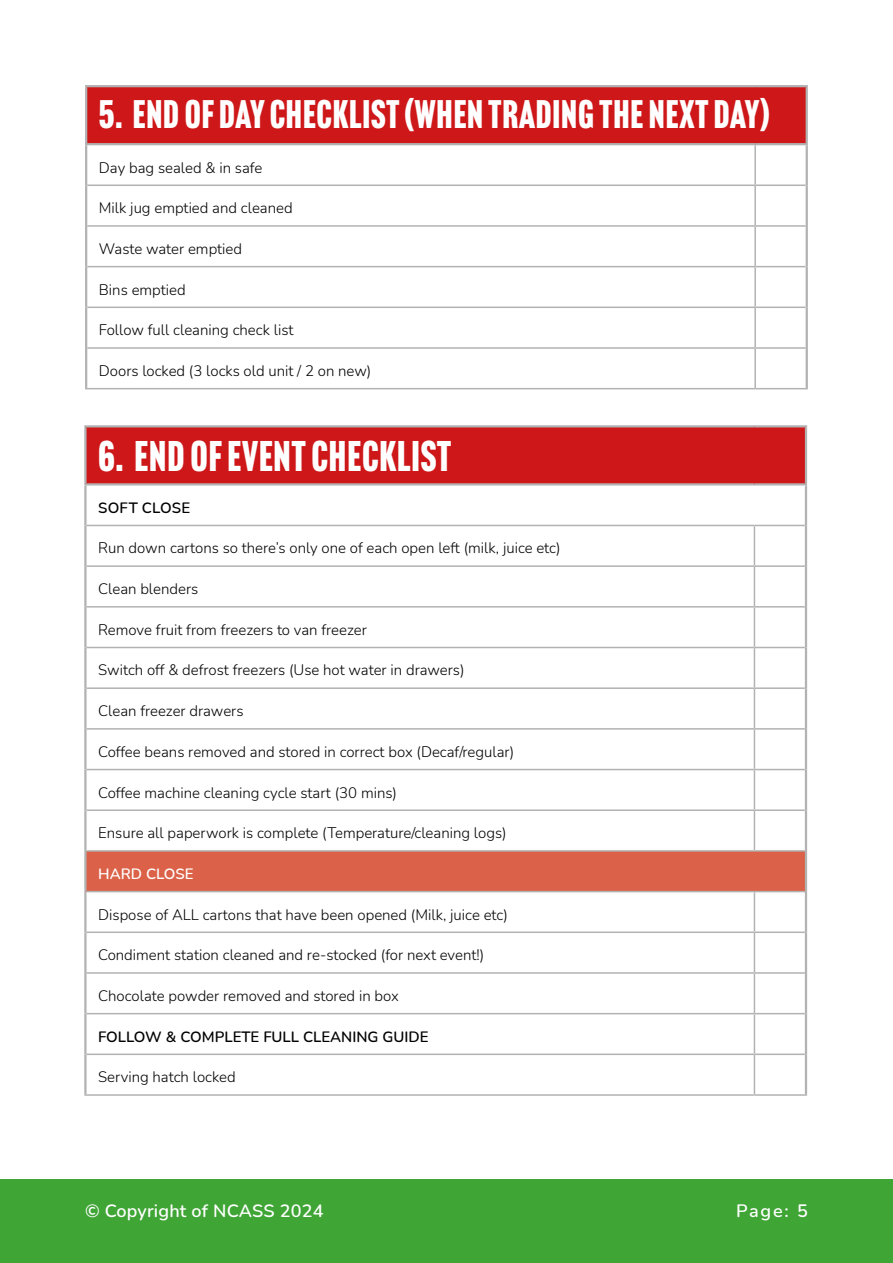
<style>
.page{position:relative;width:893px;height:1263px;background:#fff}
.page>*{position:absolute;margin:0;border:0;box-sizing:border-box;transform-origin:0 0}
.t1{font:42px "Headline Gothic ATF";letter-spacing:.02em;color:#fff}
.t2{font:39px "Headline Gothic ATF";letter-spacing:.02em;color:#fff}
.t3{font:600 18px "Nunito";letter-spacing:.01em;color:#fff}
.t4{font:300 15px "Nunito";color:#000}
.t5{font:600 15px "Nunito";color:#000}
.t6{font:600 15px "Nunito";color:#fff}
</style>
<div class="page">
<div style="left:0;top:1179px;width:893px;height:84px;background:#3fa535"></div>
<div style="left:86px;top:86px;width:721px;height:58px;background:#cd1719"></div>
<hr style="left:85px;top:85px;width:670px;height:2px;background:#b3b2b2">
<hr style="left:85px;top:87px;width:2px;height:56px;background:#b3b2b2">
<hr style="left:755px;top:85px;width:53px;height:2px;background:#b3b2b2">
<hr style="left:806px;top:87px;width:2px;height:56px;background:#b3b2b2">
<hr style="left:85px;top:143px;width:670px;height:2px;background:#b3b2b2">
<hr style="left:755px;top:143px;width:53px;height:2px;background:#b3b2b2">
<hr style="left:85px;top:145px;width:2px;height:40px;background:#b3b2b2">
<hr style="left:806px;top:145px;width:2px;height:40px;background:#b3b2b2">
<hr style="left:85px;top:185px;width:2px;height:41px;background:#b3b2b2">
<hr style="left:806px;top:185px;width:2px;height:41px;background:#b3b2b2">
<hr style="left:85px;top:226px;width:2px;height:41px;background:#b3b2b2">
<hr style="left:806px;top:226px;width:2px;height:41px;background:#b3b2b2">
<hr style="left:85px;top:267px;width:2px;height:40px;background:#b3b2b2">
<hr style="left:806px;top:267px;width:2px;height:40px;background:#b3b2b2">
<hr style="left:85px;top:307px;width:2px;height:41px;background:#b3b2b2">
<hr style="left:806px;top:307px;width:2px;height:41px;background:#b3b2b2">
<hr style="left:85px;top:348px;width:2px;height:40px;background:#b3b2b2">
<hr style="left:806px;top:348px;width:2px;height:40px;background:#b3b2b2">
<hr style="left:754px;top:145px;width:2px;height:39px;background:#b3b2b2">
<hr style="left:87px;top:184px;width:668px;height:2px;background:#b3b2b2">
<hr style="left:755px;top:184px;width:51px;height:2px;background:#b3b2b2">
<hr style="left:754px;top:186px;width:2px;height:39px;background:#b3b2b2">
<hr style="left:87px;top:225px;width:668px;height:2px;background:#b3b2b2">
<hr style="left:755px;top:225px;width:51px;height:2px;background:#b3b2b2">
<hr style="left:754px;top:227px;width:2px;height:39px;background:#b3b2b2">
<hr style="left:87px;top:266px;width:668px;height:1px;background:#b3b2b2">
<hr style="left:755px;top:266px;width:51px;height:1px;background:#b3b2b2">
<hr style="left:754px;top:267px;width:2px;height:40px;background:#b3b2b2">
<hr style="left:87px;top:307px;width:668px;height:1px;background:#b3b2b2">
<hr style="left:755px;top:307px;width:51px;height:1px;background:#b3b2b2">
<hr style="left:754px;top:308px;width:2px;height:39px;background:#b3b2b2">
<hr style="left:87px;top:347px;width:668px;height:2px;background:#b3b2b2">
<hr style="left:755px;top:347px;width:51px;height:2px;background:#b3b2b2">
<hr style="left:754px;top:349px;width:2px;height:39px;background:#b3b2b2">
<hr style="left:85px;top:388px;width:670px;height:1px;background:#b3b2b2">
<hr style="left:755px;top:388px;width:53px;height:1px;background:#b3b2b2">
<div style="left:85px;top:426px;width:721px;height:58px;background:#cd1719"></div>
<div style="left:85px;top:851px;width:721px;height:40px;background:#db6248"></div>
<hr style="left:84px;top:425px;width:670px;height:2px;background:#b3b2b2">
<hr style="left:84px;top:427px;width:3px;height:56px;background:#b3b2b2">
<hr style="left:754px;top:425px;width:53px;height:2px;background:#b3b2b2">
<hr style="left:805px;top:427px;width:2px;height:56px;background:#b3b2b2">
<hr style="left:84px;top:483px;width:670px;height:2px;background:#b3b2b2">
<hr style="left:754px;top:483px;width:53px;height:2px;background:#b3b2b2">
<hr style="left:84px;top:485px;width:3px;height:40px;background:#b3b2b2">
<hr style="left:805px;top:485px;width:2px;height:40px;background:#b3b2b2">
<hr style="left:84px;top:525px;width:3px;height:41px;background:#b3b2b2">
<hr style="left:805px;top:525px;width:2px;height:41px;background:#b3b2b2">
<hr style="left:84px;top:566px;width:3px;height:41px;background:#b3b2b2">
<hr style="left:805px;top:566px;width:2px;height:41px;background:#b3b2b2">
<hr style="left:84px;top:607px;width:3px;height:40px;background:#b3b2b2">
<hr style="left:805px;top:607px;width:2px;height:40px;background:#b3b2b2">
<hr style="left:84px;top:647px;width:3px;height:41px;background:#b3b2b2">
<hr style="left:805px;top:647px;width:2px;height:41px;background:#b3b2b2">
<hr style="left:84px;top:688px;width:3px;height:41px;background:#b3b2b2">
<hr style="left:805px;top:688px;width:2px;height:41px;background:#b3b2b2">
<hr style="left:84px;top:729px;width:3px;height:40px;background:#b3b2b2">
<hr style="left:805px;top:729px;width:2px;height:40px;background:#b3b2b2">
<hr style="left:84px;top:769px;width:3px;height:41px;background:#b3b2b2">
<hr style="left:805px;top:769px;width:2px;height:41px;background:#b3b2b2">
<hr style="left:84px;top:810px;width:3px;height:41px;background:#b3b2b2">
<hr style="left:805px;top:810px;width:2px;height:41px;background:#b3b2b2">
<hr style="left:84px;top:851px;width:3px;height:40px;background:#b3b2b2">
<hr style="left:805px;top:851px;width:2px;height:40px;background:#b3b2b2">
<hr style="left:84px;top:891px;width:3px;height:41px;background:#b3b2b2">
<hr style="left:805px;top:891px;width:2px;height:41px;background:#b3b2b2">
<hr style="left:84px;top:932px;width:3px;height:41px;background:#b3b2b2">
<hr style="left:805px;top:932px;width:2px;height:41px;background:#b3b2b2">
<hr style="left:84px;top:973px;width:3px;height:41px;background:#b3b2b2">
<hr style="left:805px;top:973px;width:2px;height:41px;background:#b3b2b2">
<hr style="left:84px;top:1014px;width:3px;height:40px;background:#b3b2b2">
<hr style="left:805px;top:1014px;width:2px;height:40px;background:#b3b2b2">
<hr style="left:84px;top:1054px;width:3px;height:40px;background:#b3b2b2">
<hr style="left:805px;top:1054px;width:2px;height:40px;background:#b3b2b2">
<hr style="left:87px;top:525px;width:667px;height:1px;background:#b3b2b2">
<hr style="left:754px;top:525px;width:51px;height:1px;background:#b3b2b2">
<hr style="left:754px;top:526px;width:1px;height:39px;background:#b3b2b2">
<hr style="left:87px;top:565px;width:667px;height:2px;background:#b3b2b2">
<hr style="left:754px;top:565px;width:51px;height:2px;background:#b3b2b2">
<hr style="left:754px;top:567px;width:1px;height:39px;background:#b3b2b2">
<hr style="left:87px;top:606px;width:667px;height:2px;background:#b3b2b2">
<hr style="left:754px;top:606px;width:51px;height:2px;background:#b3b2b2">
<hr style="left:754px;top:608px;width:1px;height:39px;background:#b3b2b2">
<hr style="left:87px;top:647px;width:667px;height:1px;background:#b3b2b2">
<hr style="left:754px;top:647px;width:51px;height:1px;background:#b3b2b2">
<hr style="left:754px;top:648px;width:1px;height:39px;background:#b3b2b2">
<hr style="left:87px;top:687px;width:667px;height:2px;background:#b3b2b2">
<hr style="left:754px;top:687px;width:51px;height:2px;background:#b3b2b2">
<hr style="left:754px;top:689px;width:1px;height:39px;background:#b3b2b2">
<hr style="left:87px;top:728px;width:667px;height:2px;background:#b3b2b2">
<hr style="left:754px;top:728px;width:51px;height:2px;background:#b3b2b2">
<hr style="left:754px;top:730px;width:1px;height:39px;background:#b3b2b2">
<hr style="left:87px;top:769px;width:667px;height:1px;background:#b3b2b2">
<hr style="left:754px;top:769px;width:51px;height:1px;background:#b3b2b2">
<hr style="left:754px;top:770px;width:1px;height:39px;background:#b3b2b2">
<hr style="left:87px;top:809px;width:667px;height:2px;background:#b3b2b2">
<hr style="left:754px;top:809px;width:51px;height:2px;background:#b3b2b2">
<hr style="left:754px;top:811px;width:1px;height:39px;background:#b3b2b2">
<hr style="left:87px;top:850px;width:667px;height:2px;background:#b3b2b2">
<hr style="left:754px;top:850px;width:51px;height:2px;background:#b3b2b2">
<hr style="left:87px;top:891px;width:667px;height:1px;background:#b3b2b2">
<hr style="left:754px;top:891px;width:51px;height:1px;background:#b3b2b2">
<hr style="left:754px;top:892px;width:1px;height:39px;background:#b3b2b2">
<hr style="left:87px;top:931px;width:667px;height:2px;background:#b3b2b2">
<hr style="left:754px;top:931px;width:51px;height:2px;background:#b3b2b2">
<hr style="left:754px;top:933px;width:1px;height:39px;background:#b3b2b2">
<hr style="left:87px;top:972px;width:667px;height:2px;background:#b3b2b2">
<hr style="left:754px;top:972px;width:51px;height:2px;background:#b3b2b2">
<hr style="left:754px;top:974px;width:1px;height:39px;background:#b3b2b2">
<hr style="left:87px;top:1013px;width:667px;height:1px;background:#b3b2b2">
<hr style="left:754px;top:1013px;width:51px;height:1px;background:#b3b2b2">
<hr style="left:754px;top:1014px;width:1px;height:39px;background:#b3b2b2">
<hr style="left:87px;top:1053px;width:667px;height:2px;background:#b3b2b2">
<hr style="left:754px;top:1053px;width:51px;height:2px;background:#b3b2b2">
<hr style="left:754px;top:1055px;width:1px;height:39px;background:#b3b2b2">
<hr style="left:84px;top:1094px;width:670px;height:2px;background:#b3b2b2">
<hr style="left:754px;top:1094px;width:53px;height:2px;background:#b3b2b2">
<h2 class="t2" style="left:99px;top:92px;width:672px">5. END OF DAY CHECKLIST (WHEN TRADING THE NEXT DAY)</h2>
<p class="t4" style="left:99px;top:157px;width:165px">Day bag sealed &amp; in safe</p>
<p class="t4" style="left:99px;top:198px;width:195px">Milk jug emptied and cleaned</p>
<p class="t4" style="left:99px;top:238px;width:145px">Waste water emptied</p>
<p class="t4" style="left:99px;top:279px;width:88px">Bins emptied</p>
<p class="t4" style="left:99px;top:320px;width:196px">Follow full cleaning check list</p>
<p class="t4" style="left:99px;top:360px;width:274px">Doors locked (3 locks old unit / 2 on new)</p>
<h1 class="t1" style="left:98px;top:431px;width:355px">6. END OF EVENT CHECKLIST</h1>
<p class="t5" style="left:98px;top:497px;width:94px">SOFT CLOSE</p>
<p class="t4" style="left:98px;top:538px;width:464px">Run down cartons so there’s only one of each open left (milk, juice etc)</p>
<p class="t4" style="left:98px;top:578px;width:102px">Clean blenders</p>
<p class="t4" style="left:98px;top:619px;width:270px">Remove fruit from freezers to van freezer</p>
<p class="t4" style="left:98px;top:660px;width:368px">Switch off &amp; defrost freezers (Use hot water in drawers)</p>
<p class="t4" style="left:98px;top:700px;width:147px">Clean freezer drawers</p>
<p class="t4" style="left:98px;top:741px;width:418px">Coffee beans removed and stored in correct box (Decaf/regular)</p>
<p class="t4" style="left:98px;top:782px;width:300px">Coffee machine cleaning cycle start (30 mins)</p>
<p class="t4" style="left:98px;top:822px;width:410px">Ensure all paperwork is complete (Temperature/cleaning logs)</p>
<p class="t6" style="left:98px;top:863px;width:97px">HARD CLOSE</p>
<p class="t4" style="left:98px;top:904px;width:411px">Dispose of ALL cartons that have been opened (Milk, juice etc)</p>
<p class="t4" style="left:98px;top:944px;width:388px">Condiment station cleaned and re-stocked (for next event!)</p>
<p class="t4" style="left:98px;top:985px;width:302px">Chocolate powder removed and stored in box</p>
<p class="t5" style="left:98px;top:1026px;width:332px">FOLLOW &amp; COMPLETE FULL CLEANING GUIDE</p>
<p class="t4" style="left:98px;top:1067px;width:139px">Serving hatch locked</p>
<p class="t3" style="left:85px;top:1198px;width:240px">© Copyright of NCASS 2024</p>
<p class="t3" style="left:736px;top:1198px;width:73px">Page: 5</p>
</div>
